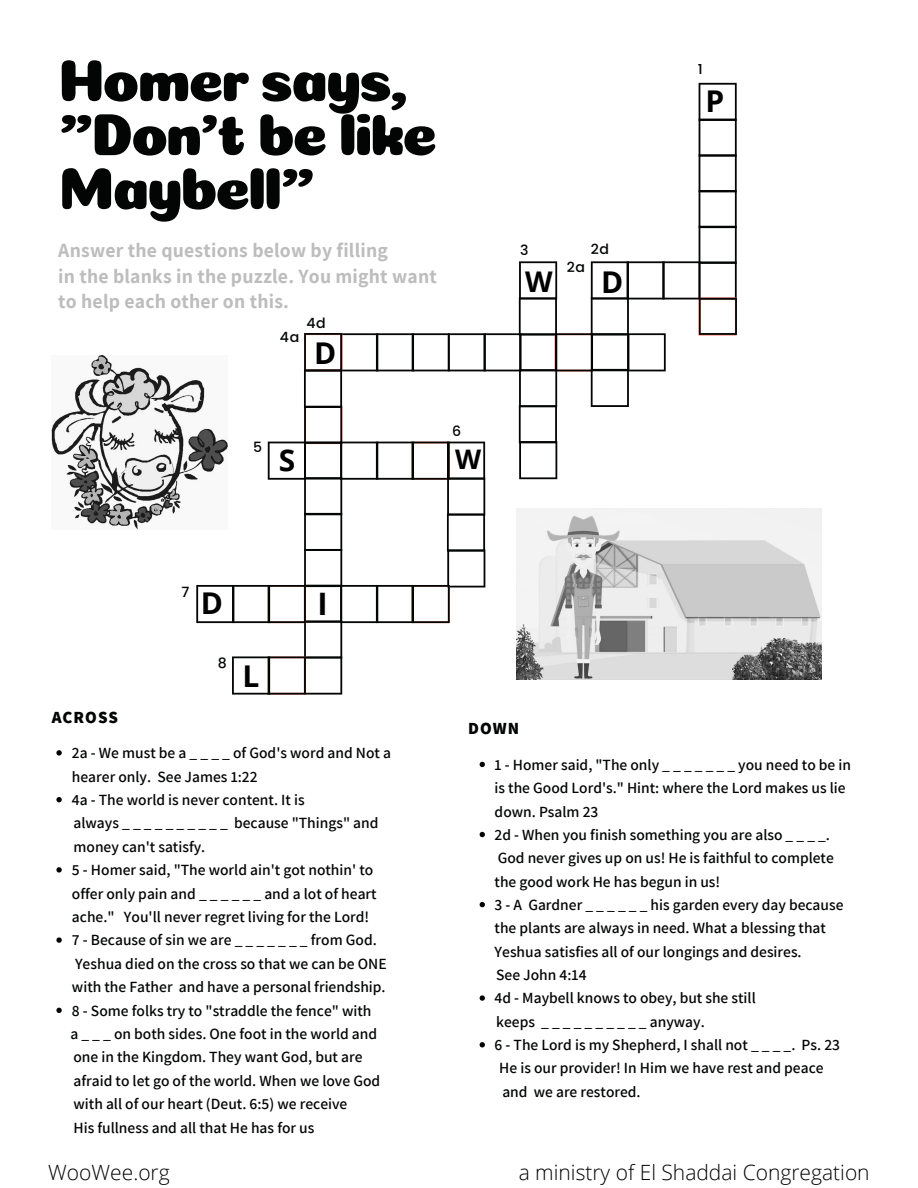
<style>
.page{position:relative;width:918px;height:1188px;background:#fff}
.page>*{position:absolute;margin:0;border:0;box-sizing:border-box;transform-origin:0 0}
.t1{font:59.7px/54px "Coiny";letter-spacing:-.045em;color:#030404}
.t2{font:700 30.9px "Open Sans";color:#000}
.t3{font:700 30px "Open Sans";color:#000}
.t4{font:700 28.5px "Open Sans";color:#000}
.t5{font:700 27px "Open Sans";color:#000}
.t6{font:300 21px "Open Sans";color:#000}
.t7{font:700 19.8px/25.3px "Assistant";letter-spacing:.01em;color:#bdbdbd}
.t8{font:800 16.95px "Assistant";letter-spacing:.06em;color:#030404}
.t9{font:600 15.6px/23.4px "Assistant";color:#030404}
.t10{font:600 15.45px/23.4px "Assistant";color:#030404}
.t11{font:500 14.1px "Poppins";letter-spacing:.04em;color:#030404}
</style>
<div class="page">
<svg style="left:196px;top:83px;width:541px;height:612px"></svg>
<img style="left:516px;top:508px;width:305px;height:171px">
<img style="left:52px;top:356px;width:175px;height:173px">
<svg style="left:56px;top:750px;width:6px;height:6px"></svg>
<svg style="left:56px;top:797px;width:6px;height:5px"></svg>
<svg style="left:56px;top:867px;width:6px;height:6px"></svg>
<svg style="left:56px;top:937px;width:6px;height:6px"></svg>
<svg style="left:56px;top:1008px;width:6px;height:5px"></svg>
<svg style="left:480px;top:762px;width:5px;height:5px"></svg>
<svg style="left:480px;top:832px;width:5px;height:5px"></svg>
<svg style="left:480px;top:902px;width:5px;height:5px"></svg>
<svg style="left:480px;top:995px;width:5px;height:6px"></svg>
<svg style="left:480px;top:1042px;width:5px;height:5px"></svg>
<h1 class="t1" style="left:58px;top:54px;width:381px">Homer says, "Don't be like<br>Maybell"</h1>
<p class="t7" style="left:58px;top:237px;width:380px">Answer the questions below by filling<br>in the blanks in the puzzle. You might want to help each other on this.</p>
<p class="t11" style="left:280px;top:329px;width:21px">4a</p>
<p class="t11" style="left:307px;top:315px;width:21px">4d</p>
<h3 class="t3" style="left:314px;top:332px;width:24px">D</h3>
<p class="t11" style="left:253px;top:439px;width:11px">5</p>
<h3 class="t3" style="left:279px;top:439px;width:18px">S</h3>
<p class="t11" style="left:452px;top:423px;width:11px">6</p>
<h3 class="t5" style="left:455px;top:440px;width:28px">W</h3>
<p class="t11" style="left:520px;top:242px;width:10px">3</p>
<p class="t11" style="left:591px;top:241px;width:20px">2d</p>
<p class="t11" style="left:567px;top:259px;width:20px">2a</p>
<h3 class="t4" style="left:525px;top:261px;width:29px">W</h3>
<h3 class="t3" style="left:601px;top:261px;width:24px">D</h3>
<p class="t11" style="left:698px;top:61px;width:6px">1</p>
<h3 class="t3" style="left:706px;top:80px;width:20px">P</h3>
<p class="t8" style="left:52px;top:705px;width:68px">ACROSS</p>
<p class="t11" style="left:181px;top:584px;width:9px">7</p>
<h3 class="t3" style="left:201px;top:582px;width:24px">D</h3>
<p class="t11" style="left:218px;top:655px;width:11px">8</p>
<h3 class="t3" style="left:242px;top:655px;width:18px">L</h3>
<h2 class="t2" style="left:318px;top:582px;width:12px">I</h2>
<p class="t9" style="left:72px;top:741px;width:321px">2a - We must be a _ _ _ _ of God's word and Not a hearer only. See James 1:22<br>4a - The world is never content. It is</p>
<p class="t9" style="left:73px;top:811px;width:307px">always _ _ _ _ _ _ _ _ _ _ because "Things" and money can't satisfy.</p>
<p class="t9" style="left:72px;top:858px;width:316px">5 - Homer said, "The world ain't got nothin' to offer only pain and _ _ _ _ _ _ and a lot of heart ache." You'll never regret living for the Lord!<br>7 - Because of sin we are _ _ _ _ _ _ _ from God.<br>Yeshua died on the cross so that we can be ONE with the Father and have a personal friendship.<br>8 - Some folks try to "straddle the fence" with</p>
<p class="t9" style="left:70px;top:1022px;width:311px">a _ _ _ on both sides. One foot in the world and one in the Kingdom. They want God, but are afraid to let go of the world. When we love God with all of our heart (Deut. 6:5) we receive<br>His fullness and all that He has for us</p>
<p class="t8" style="left:468px;top:717px;width:52px">DOWN</p>
<p class="t10" style="left:495px;top:752px;width:358px">1 - Homer said, "The only _ _ _ _ _ _ _ you need to be in is the Good Lord's." Hint: where the Lord makes us lie down. Psalm 23<br>2d - When you finish something you are also _ _ _ _.<br>God never gives up on us! He is faithful to complete the good work He has begun in us!<br>3 - A Gardner _ _ _ _ _ _ his garden every day because the plants are always in need. What a blessing that Yeshua satisfies all of our longings and desires.</p>
<p class="t10" style="left:495px;top:986px;width:263px">4d - Maybell knows to obey, but she still</p>
<p class="t10" style="left:495px;top:1033px;width:347px">6 - The Lord is my Shepherd, I shall not _ _ _ _. Ps. 23</p>
<p class="t10" style="left:496px;top:963px;width:92px">See John 4:14</p>
<p class="t10" style="left:496px;top:1009px;width:210px">keeps __________anyway.</p>
<p class="t10" style="left:499px;top:1056px;width:326px">He is our provider! In Him we have rest and peace and we are restored.</p>
<h3 class="t6" style="left:48px;top:1157px;width:123px">WooWee.org</h3>
<h3 class="t6" style="left:519px;top:1157px;width:352px">a ministry of El Shaddai Congregation</h3>
</div>
